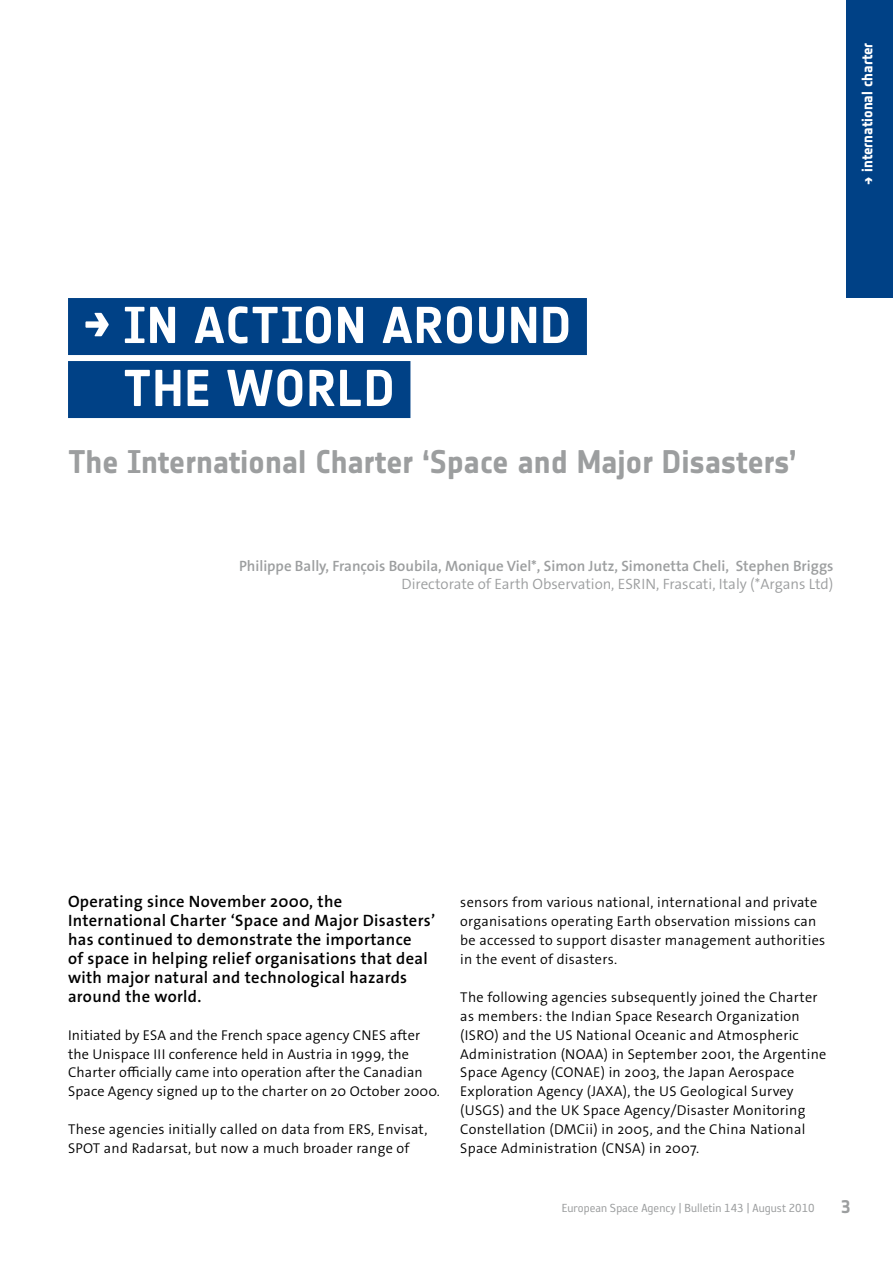
<style>
.page{position:relative;width:893px;height:1263px;background:#fff}
.page>*{position:absolute;margin:0;border:0;box-sizing:border-box;transform-origin:0 0}
._00_BUL_MAIN_TITLE{font:700 51px "Notes Esa";letter-spacing:.02em;color:#fff}
.O1_BUL_SUBTITLE{font:700 32.25px "Notes Esa";letter-spacing:-.005em;color:#9c9e9f}
.t1{font:700 18px "Notes Esa";color:#9c9e9f}
._03_ARTICLE_intro{font:600 16.5px/18.9px "The Sans Os F";letter-spacing:.02em;color:#000}
._02_BUL_AUTHORS{font:600 15px "The Sans Os F";color:#9c9e9f}
._02_BUL_AUTHORS_info{font:300 15px "The Sans Os F";color:#9c9e9f}
.t2{font:15px "Notes Style Bold Tf";color:#fff}
._03_BUL_ARTICLE_txt{font:300 14.25px/18.9px "The Sans Os F";letter-spacing:.02em;color:#000}
.t3{font:13.5px "Reykjavik One OT A Gauge";color:#9c9e9f}
.s1{font-family:"Notes Esa";font-weight:700}
</style>
<div class="page">
<div style="left:846px;top:0;width:47px;height:298px;background:#004186"></div>
<div style="left:68px;top:298px;width:519px;height:57px;background:#004186"></div>
<div style="left:68px;top:361px;width:342px;height:57px;background:#004186"></div>
<p class="t2" style="left:858px;top:185px;width:144px;rotate:-90deg"><span class="s1">→</span> international charter</p>
<p class="_00_BUL_MAIN_TITLE" style="left:83px;top:295px;width:490px">→ IN ACTION AROUND</p>
<p class="_00_BUL_MAIN_TITLE" style="left:123px;top:358px;width:273px">THE WORLD</p>
<p class="O1_BUL_SUBTITLE" style="left:68px;top:443px;width:730px">The International Charter ‘Space and Major Disasters’</p>
<p class="_02_BUL_AUTHORS" style="left:239px;top:557px;width:596px">Philippe Bally, François Boubila, Monique Viel*, Simon Jutz, Simonetta Cheli, Stephen Briggs</p>
<p class="_02_BUL_AUTHORS_info" style="left:402px;top:575px;width:433px">Directorate of Earth Observation, ESRIN, Frascati, Italy (*Argans Ltd)</p>
<p class="_03_ARTICLE_intro" style="left:68px;top:892px;width:369px">Operating since November 2000, the International Charter ‘Space and Major Disasters’ has continued to demonstrate the importance<br>of space in helping relief organisations that deal with major natural and technological hazards around the world.</p>
<p class="_03_BUL_ARTICLE_txt" style="left:68px;top:1025px;width:373px">Initiated by ESA and the French space agency CNES after the Unispace III conference held in Austria in 1999, the Charter officially came into operation after the Canadian Space Agency signed up to the charter on 20 October 2000.</p>
<p class="_03_BUL_ARTICLE_txt" style="left:68px;top:1120px;width:361px">These agencies initially called on data from ERS, Envisat,<br>SPOT and Radarsat, but now a much broader range of</p>
<p class="_03_BUL_ARTICLE_txt" style="left:460px;top:893px;width:366px">sensors from various national, international and private organisations operating Earth observation missions can be accessed to support disaster management authorities in the event of disasters.</p>
<p class="_03_BUL_ARTICLE_txt" style="left:460px;top:988px;width:368px">The following agencies subsequently joined the Charter as members: the Indian Space Research Organization (ISRO) and the US National Oceanic and Atmospheric Administration (NOAA) in September 2001, the Argentine Space Agency (CONAE) in 2003, the Japan Aerospace Exploration Agency (JAXA), the US Geological Survey (USGS) and the UK Space Agency/Disaster Monitoring Constellation (DMCii) in 2005, and the China National Space Administration (CNSA) in 2007.</p>
<p class="t3" style="left:562px;top:1201px;width:255px">European Space Agency | Bulletin 143 | August 2010</p>
<p class="t1" style="left:842px;top:1196px;width:10px">3</p>
</div>
